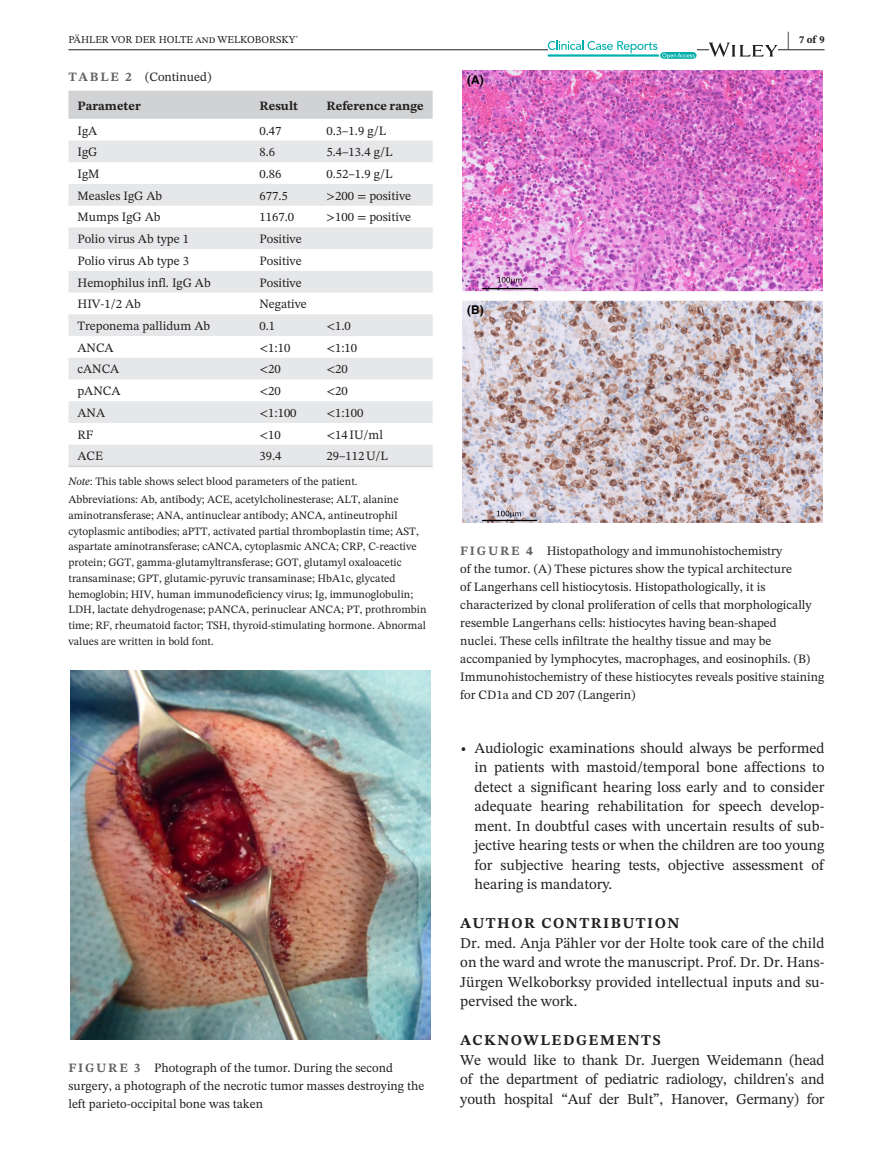
<style>
.page{position:relative;width:893px;height:1174px;background:#fff}
.page>*{position:absolute;margin:0;border:0;box-sizing:border-box;transform-origin:0 0}
.t1{font:700 21px "STIX Two Text";color:#231f20;scale:.42 1}
.t2{font:15px/19.5px "STIX Two Text";color:#231f20;text-align:justify}
.t3{font:700 15px "STIX Two Text";letter-spacing:.1em;color:#231f20}
.t4{font:12.75px/18px "STIX Two Text";color:#231f20}
.t5{font:700 12.75px "STIX Two Text";color:#231f20}
.t6{font:700 12px "Helvetica";color:#000}
.t7{font:11.25px/15.8px "STIX Two Text";color:#231f20}
.t8{font:10.5px "STIX Two Text";color:#231f20}
.t9{font:700 10.5px "STIX Two Text";color:#231f20}
.s1{font-weight:700;color:#636366}
.s2{font-family:"STIX"}
.s3{font-style:italic}
</style>
<div class="page">
<hr style="left:68px;top:49px;width:756px;height:1px;background:#231f20">
<svg style="left:548px;top:41px;width:149px;height:18px"></svg>
<svg style="left:709px;top:43px;width:68px;height:14px"></svg>
<img style="left:71px;top:670px;width:359px;height:369px">
<img style="left:463px;top:71px;width:359px;height:452px">
<div style="left:68px;top:91px;width:365px;height:28px;background:#d1d2d4"></div>
<svg style="left:68px;top:140px;width:365px;height:325px;fill:#e6e7e9"></svg>
<hr style="left:68px;top:465px;width:183px;height:2px;background:#d1d2d4">
<hr style="left:251px;top:465px;width:66px;height:2px;background:#d1d2d4">
<hr style="left:317px;top:465px;width:116px;height:2px;background:#d1d2d4">
<h1 class="t1" style="left:787px;top:24px;width:8px">|</h1>
<p class="t8" style="left:68px;top:32px;width:231px">PÄHLER VOR DER HOLTE and WELKOBORSKY´</p>
<p class="t9" style="left:799px;top:32px;width:27px">7 of 9</p>
<p class="t4" style="left:68px;top:67px;width:144px"><span class="s1">TABLE 2</span> (Continued)</p>
<p class="t5" style="left:77px;top:96px;width:65px">Parameter</p>
<p class="t5" style="left:260px;top:96px;width:40px">Result</p>
<p class="t5" style="left:326px;top:96px;width:99px">Reference range</p>
<p class="t4" style="left:77px;top:121px;width:21px">IgA</p>
<p class="t4" style="left:260px;top:121px;width:24px">0.47</p>
<p class="t4" style="left:326px;top:121px;width:61px">0.3–1.9 g/L</p>
<p class="t4" style="left:77px;top:143px;width:21px">IgG</p>
<p class="t4" style="left:260px;top:143px;width:17px">8.6</p>
<p class="t4" style="left:326px;top:143px;width:68px">5.4–13.4 g/L</p>
<p class="t4" style="left:77px;top:165px;width:24px">IgM</p>
<p class="t4" style="left:260px;top:165px;width:24px">0.86</p>
<p class="t4" style="left:326px;top:165px;width:68px">0.52–1.9 g/L</p>
<p class="t4" style="left:77px;top:186px;width:86px">Measles IgG Ab</p>
<p class="t4" style="left:260px;top:186px;width:30px">677.5</p>
<p class="t4" style="left:326px;top:186px;width:86px"><span class="s2">&gt;</span>200 <span class="s2">=</span> positive</p>
<p class="t4" style="left:77px;top:208px;width:85px">Mumps IgG Ab</p>
<p class="t4" style="left:260px;top:208px;width:36px">1167.0</p>
<p class="t4" style="left:326px;top:208px;width:86px"><span class="s2">&gt;</span>100 <span class="s2">=</span> positive</p>
<p class="t4" style="left:77px;top:230px;width:113px">Polio virus Ab type 1</p>
<p class="t4" style="left:260px;top:230px;width:44px">Positive</p>
<p class="t4" style="left:77px;top:251px;width:113px">Polio virus Ab type 3</p>
<p class="t4" style="left:260px;top:251px;width:44px">Positive</p>
<p class="t4" style="left:77px;top:273px;width:135px">Hemophilus infl. IgG Ab</p>
<p class="t4" style="left:260px;top:273px;width:44px">Positive</p>
<p class="t4" style="left:77px;top:295px;width:65px">HIV-1/2 Ab</p>
<p class="t4" style="left:260px;top:295px;width:49px">Negative</p>
<p class="t4" style="left:77px;top:317px;width:134px">Treponema pallidum Ab</p>
<p class="t4" style="left:260px;top:317px;width:17px">0.1</p>
<p class="t4" style="left:326px;top:317px;width:26px"><span class="s2">&lt;</span>1.0</p>
<p class="t4" style="left:77px;top:338px;width:38px">ANCA</p>
<p class="t4" style="left:260px;top:338px;width:32px"><span class="s2">&lt;</span>1:10</p>
<p class="t4" style="left:326px;top:338px;width:32px"><span class="s2">&lt;</span>1:10</p>
<p class="t4" style="left:77px;top:360px;width:43px">cANCA</p>
<p class="t4" style="left:260px;top:360px;width:23px"><span class="s2">&lt;</span>20</p>
<p class="t4" style="left:326px;top:360px;width:23px"><span class="s2">&lt;</span>20</p>
<p class="t4" style="left:77px;top:382px;width:45px">pANCA</p>
<p class="t4" style="left:260px;top:382px;width:23px"><span class="s2">&lt;</span>20</p>
<p class="t4" style="left:326px;top:382px;width:23px"><span class="s2">&lt;</span>20</p>
<p class="t4" style="left:77px;top:403px;width:29px">ANA</p>
<p class="t4" style="left:260px;top:403px;width:39px"><span class="s2">&lt;</span>1:100</p>
<p class="t4" style="left:326px;top:403px;width:39px"><span class="s2">&lt;</span>1:100</p>
<p class="t4" style="left:77px;top:425px;width:17px">RF</p>
<p class="t4" style="left:260px;top:425px;width:23px"><span class="s2">&lt;</span>10</p>
<p class="t4" style="left:326px;top:425px;width:58px"><span class="s2">&lt;</span>14 IU/ml</p>
<p class="t4" style="left:77px;top:447px;width:27px">ACE</p>
<p class="t4" style="left:260px;top:447px;width:24px">39.4</p>
<p class="t4" style="left:326px;top:447px;width:63px">29–112U/L</p>
<p class="t7" style="left:68px;top:472px;width:332px;line-height:18px"><span class="s3">Note</span>: This table shows select blood parameters of the patient.<br>Abbreviations: Ab, antibody; ACE, acetylcholinesterase; ALT, alanine</p>
<p class="t7" style="left:68px;top:507px;width:360px">aminotransferase; ANA, antinuclear antibody; ANCA, antineutrophil cytoplasmic antibodies; aPTT, activated partial thromboplastin time; AST, aspartate aminotransferase; cANCA, cytoplasmic ANCA; CRP, C-reactive protein; GGT, gamma-glutamyltransferase; GOT, glutamyl oxaloacetic transaminase; GPT, glutamic-pyruvic transaminase; HbA1c, glycated hemoglobin; HIV, human immunodeficiency virus; Ig, immunoglobulin; LDH, lactate dehydrogenase; pANCA, perinuclear ANCA; PT, prothrombin time; RF, rheumatoid factor; TSH, thyroid-stimulating hormone. Abnormal values are written in bold font.</p>
<p class="t4" style="left:68px;top:1058px;width:357px"><span class="s1">FIGURE 3</span> Photograph of the tumor. During the second surgery, a photograph of the necrotic tumor masses destroying the left parieto-occipital bone was taken</p>
<p class="t6" style="left:467px;top:73px;width:18px">(A)</p>
<p class="t6" style="left:467px;top:303px;width:18px">(B)</p>
<p class="t4" style="left:460px;top:542px;width:365px"><span class="s1">FIGURE 4</span> Histopathology and immunohistochemistry<br>of the tumor. (A) These pictures show the typical architecture<br>of Langerhans cell histiocytosis. Histopathologically, it is characterized by clonal proliferation of cells that morphologically resemble Langerhans cells: histiocytes having bean-shaped<br>nuclei. These cells infiltrate the healthy tissue and may be accompanied by lymphocytes, macrophages, and eosinophils. (B)<br>Immunohistochemistry of these histiocytes reveals positive staining for CD1a and CD 207 (Langerin)</p>
<p class="t2" style="left:475px;top:738px;width:351px;text-indent:-14px">• Audiologic examinations should always be performed in patients with mastoid/temporal bone affections to detect a significant hearing loss early and to consider adequate hearing rehabilitation for speech develop&shy;ment. In doubtful cases with uncertain results of sub&shy;jective hearing tests or when the children are too young for subjective hearing tests, objective assessment of hearing is mandatory.</p>
<p class="t3" style="left:460px;top:912px;width:221px">AUTHOR CONTRIBUTION</p>
<p class="t2" style="left:460px;top:933px;width:366px">Dr. med. Anja Pähler vor der Holte took care of the child on the ward and wrote the manuscript. Prof. Dr. Dr. Hans-Jürgen Welkoborksy provided intellectual inputs and su&shy;pervised the work.</p>
<p class="t3" style="left:460px;top:1029px;width:202px">ACKNOWLEDGEMENTS</p>
<p class="t2" style="left:460px;top:1050px;width:366px">We would like to thank Dr. Juergen Weidemann (head of the department of pediatric radiology, children's and youth hospital “Auf der Bult”, Hanover, Germany) for</p>
</div>
